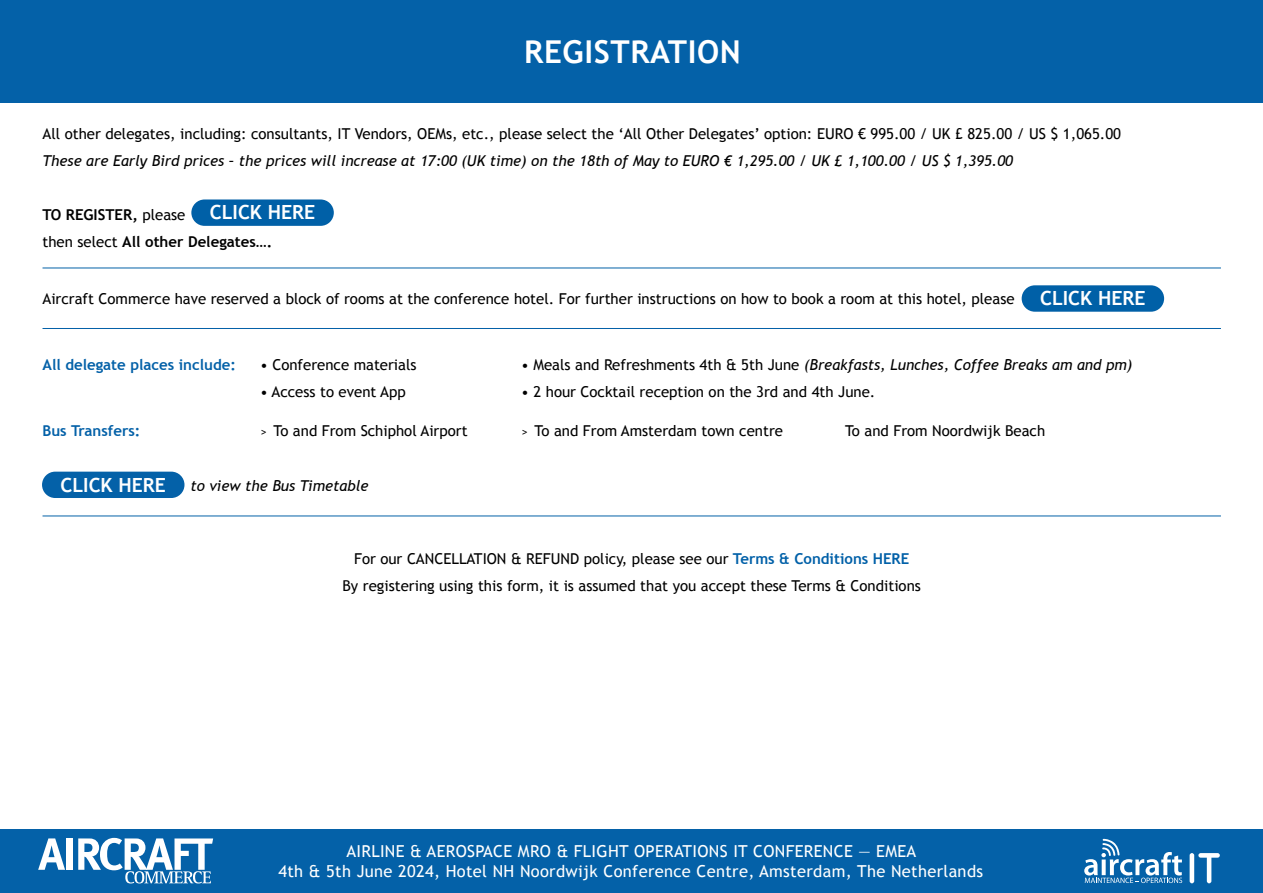
<style>
.page{position:relative;width:1263px;height:893px;background:#fff}
.page>*{position:absolute;margin:0;border:0;box-sizing:border-box;transform-origin:0 0}
.t1{font:700 31.5px "Trebuchet MS";letter-spacing:.02em;color:#fff}
.t2{font:700 19.5px "Trebuchet MS";color:#fff}
.t3{font:16.5px/19.8px "Trebuchet MS";letter-spacing:.02em;color:#fff;text-align:center}
.t4{font:15px/27px "Trebuchet MS";color:#000;text-align:center}
.t5{font:italic 15px "Trebuchet MS";color:#000}
.t6{font:700 15px/27px "Trebuchet MS";color:#000}
.t7{font:700 15px "Trebuchet MS";color:#0461a8}
.s1{font-weight:400}
.s2{font-style:normal}
.s3{font-style:italic;font-size:12px}
.s4{font-weight:700;color:#0060a8}
</style>
<div class="page">
<div style="left:0;top:829px;width:1263px;height:64px;background:#0461a8"></div>
<div style="left:0;top:0;width:1263px;height:102px;background:#0461a8"></div>
<svg style="left:38px;top:838px;width:27px;height:32px"></svg>
<div style="left:67px;top:838px;width:6px;height:32px;background:#fff"></div>
<svg style="left:78px;top:838px;width:135px;height:45px"></svg>
<div style="left:1189px;top:853px;width:5px;height:30px;background:#fff;border-radius:2px"></div>
<svg style="left:1198px;top:853px;width:22px;height:30px"></svg>
<svg style="left:1084px;top:839px;width:98px;height:44px"></svg>
<div style="left:42px;top:472px;width:142px;height:26px;background:#0461a8;border-radius:13px"></div>
<div style="left:191px;top:199px;width:143px;height:27px;background:#0060a7;border-radius:13px"></div>
<div style="left:1022px;top:285px;width:142px;height:27px;background:#0060a7;border-radius:13px"></div>
<hr style="left:43px;top:268px;width:1178px;height:1px;background:#0461a8">
<hr style="left:43px;top:328px;width:1178px;height:1px;background:#0461a8">
<hr style="left:43px;top:516px;width:1178px;height:1px;background:#0461a8">
<h1 class="t1" style="left:524px;top:32px;width:218px">REGISTRATION</h1>
<p class="t4" style="left:43px;top:120px;width:1080px">All other delegates, including: consultants, IT Vendors, OEMs, etc., please select the ‘All Other Delegates’ option: EURO € 995.00 / UK £ 825.00 / US $ 1,065.00</p>
<p class="t5" style="left:43px;top:151px;width:972px">These are Early Bird prices – the prices will increase at 17:00 (UK time) on the 18th of May to EURO € 1,295.00 / UK £ 1,100.00 / US $ 1,395.00</p>
<p class="t6" style="left:43px;top:201px;width:231px">TO REGISTER, <span class="s1">please<br>then select</span> All other Delegates….</p>
<h2 class="t2" style="left:210px;top:200px;width:107px">CLICK HERE</h2>
<p class="t4" style="left:43px;top:285px;width:973px">Aircraft Commerce have reserved a block of rooms at the conference hotel. For further instructions on how to book a room at this hotel, please</p>
<h2 class="t2" style="left:1040px;top:286px;width:107px">CLICK HERE</h2>
<p class="t7" style="left:43px;top:355px;width:195px">All delegate places include:</p>
<p class="t4" style="left:260px;top:351px;width:158px">• Conference materials</p>
<p class="t5" style="left:521px;top:355px;width:613px"><span class="s2">• Meals and Refreshments 4th &amp; 5th June</span> (Breakfasts, Lunches, Coffee Breaks am and pm)</p>
<p class="t4" style="left:260px;top:378px;width:147px">• Access to event App</p>
<p class="t4" style="left:521px;top:378px;width:356px">• 2 hour Cocktail reception on the 3rd and 4th June.</p>
<p class="t7" style="left:43px;top:421px;width:99px">Bus Transfers:</p>
<p class="t4" style="left:260px;top:417px;width:209px"><span class="s3">&gt;</span> To and From Schiphol Airport</p>
<p class="t4" style="left:521px;top:417px;width:263px"><span class="s3">&gt;</span> To and From Amsterdam town centre</p>
<p class="t4" style="left:845px;top:417px;width:202px">To and From Noordwijk Beach</p>
<h2 class="t2" style="left:61px;top:472px;width:107px">CLICK HERE</h2>
<p class="t5" style="left:191px;top:477px;width:180px">to view the Bus Timetable</p>
<p class="t4" style="left:342px;top:545px;width:580px">For our CANCELLATION &amp; REFUND policy, please see our <span class="s4">Terms &amp; Conditions HERE<br></span>By registering using this form, it is assumed that you accept these Terms &amp; Conditions</p>
<p class="t3" style="left:278px;top:841px;width:706px">AIRLINE &amp; AEROSPACE MRO &amp; FLIGHT OPERATIONS IT CONFERENCE — EMEA<br>4th &amp; 5th June 2024, Hotel NH Noordwijk Conference Centre, Amsterdam, The Netherlands</p>
</div>
